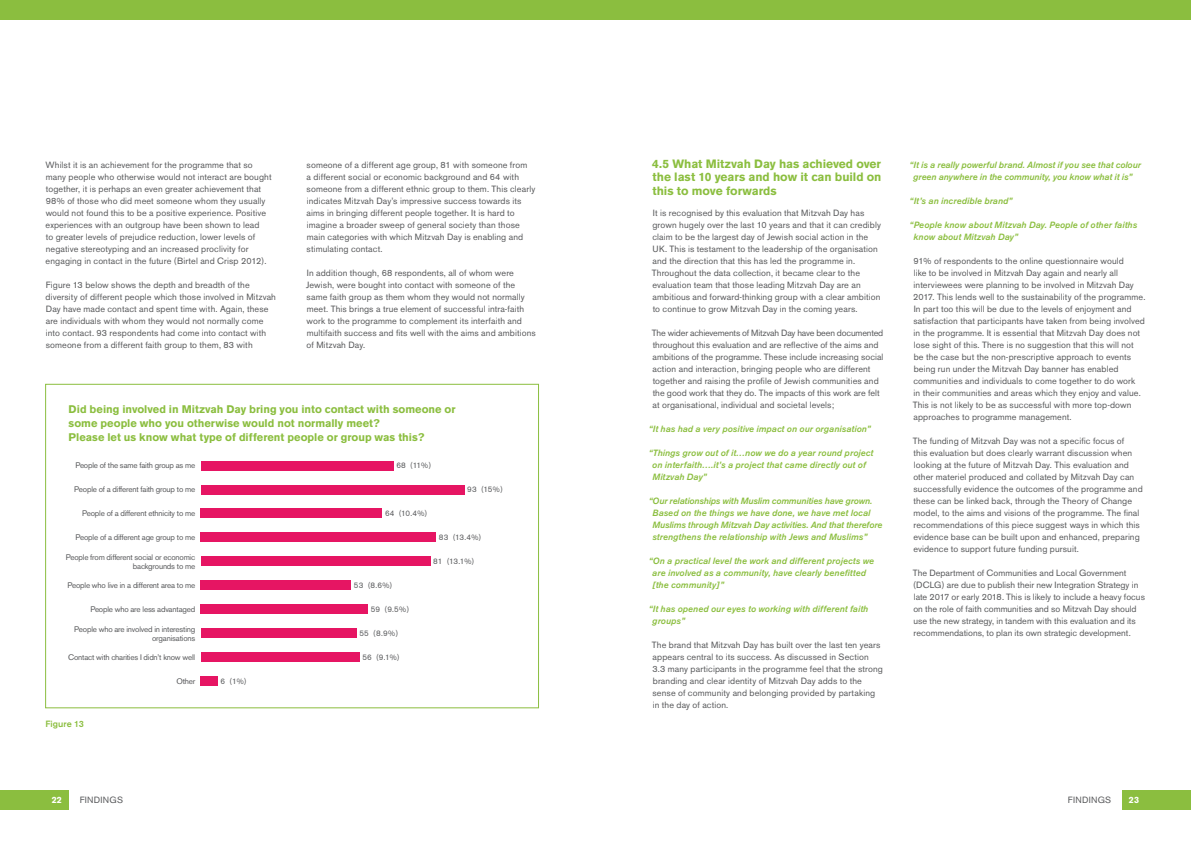
<style>
.page{position:relative;width:1191px;height:842px;background:#fff}
.page>*{position:absolute;margin:0;border:0;box-sizing:border-box;transform-origin:0 0}
.t1{font:700 12px/12.9px "Akzidenz Grotesk BE";letter-spacing:-.005em;color:#8bbe3f}
.t2{font:700 11px/14px "Akzidenz Grotesk BE";color:#8bbe3f}
.t3{font:9px/12px "Akzidenz Grotesk BE";letter-spacing:.01em;color:#58595b}
.t4{font:italic 500 9px/12px "Akzidenz Grotesk BE";letter-spacing:.005em;color:#8bbe3f}
.t5{font:500 9px "Akzidenz Grotesk BE";letter-spacing:.01em;color:#8bbe3f}
.t6{font:700 9px "Akzidenz Grotesk BE";color:#fff}
.t7{font:8px/8.6px "Akzidenz Grotesk BE";letter-spacing:-.025em;color:#58595b;text-align:right}
</style>
<div class="page">
<div style="left:0;top:790px;width:69px;height:20px;background:#8bbe3f"></div>
<div style="left:1122px;top:790px;width:69px;height:20px;background:#8bbe3f"></div>
<div style="left:0;top:0;width:1191px;height:20px;background:#8bbe3f"></div>
<div style="left:45px;top:384px;width:494px;height:324px;border:1px solid #8bbe3f"></div>
<div style="left:201px;top:485px;width:263px;height:9px;background:#e61563"></div>
<div style="left:201px;top:461px;width:192px;height:10px;background:#e61563"></div>
<div style="left:201px;top:532px;width:235px;height:10px;background:#e61563"></div>
<div style="left:201px;top:556px;width:229px;height:10px;background:#e61563"></div>
<div style="left:201px;top:509px;width:181px;height:9px;background:#e61563"></div>
<div style="left:201px;top:580px;width:150px;height:10px;background:#e61563"></div>
<div style="left:201px;top:604px;width:167px;height:10px;background:#e61563"></div>
<div style="left:201px;top:628px;width:156px;height:10px;background:#e61563"></div>
<div style="left:201px;top:652px;width:158px;height:10px;background:#e61563"></div>
<div style="left:201px;top:676px;width:17px;height:9px;background:#e61563"></div>
<p class="t3" style="left:46px;top:159px;width:227px">Whilst it is an achievement for the programme that so many people who otherwise would not interact are bought together, it is perhaps an even greater achievement that 98% of those who did meet someone whom they usually would not found this to be a positive experience. Positive experiences with an outgroup have been shown to lead<br>to greater levels of prejudice reduction, lower levels of negative stereotyping and an increased proclivity for engaging in contact in the future (Birtel and Crisp 2012).</p>
<p class="t3" style="left:46px;top:279px;width:232px">Figure 13 below shows the depth and breadth of the diversity of different people which those involved in Mitzvah Day have made contact and spent time with. Again, these are individuals with whom they would not normally come into contact. 93 respondents had come into contact with someone from a different faith group to them, 83 with</p>
<p class="t3" style="left:306px;top:159px;width:230px">someone of a different age group, 81 with someone from<br>a different social or economic background and 64 with someone from a different ethnic group to them. This clearly indicates Mitzvah Day’s impressive success towards its aims in bringing different people together. It is hard to imagine a broader sweep of general society than those main categories with which Mitzvah Day is enabling and stimulating contact.</p>
<p class="t3" style="left:306px;top:267px;width:231px">In addition though, 68 respondents, all of whom were Jewish, were bought into contact with someone of the same faith group as them whom they would not normally meet. This brings a true element of successful intra-faith work to the programme to complement its interfaith and multifaith success and fits well with the aims and ambitions of Mitzvah Day.</p>
<p class="t2" style="left:69px;top:402px;width:388px">Did being involved in Mitzvah Day bring you into contact with someone or some people who you otherwise would not normally meet?<br>Please let us know what type of different people or group was this?</p>
<p class="t7" style="left:75px;top:461px;width:121px">People of the same faith group as me</p>
<p class="t7" style="left:74px;top:485px;width:122px">People of a different faith group to me</p>
<p class="t7" style="left:82px;top:509px;width:115px">People of a different ethnicity to me</p>
<p class="t7" style="left:76px;top:533px;width:121px">People of a different age group to me</p>
<p class="t7" style="left:66px;top:553px;width:131px">People from different social or economic backgrounds to me</p>
<p class="t7" style="left:68px;top:581px;width:129px">People who live in a different area to me</p>
<p class="t7" style="left:90px;top:605px;width:106px">People who are less advantaged</p>
<p class="t7" style="left:74px;top:625px;width:122px">People who are involved in interesting organisations</p>
<p class="t7" style="left:68px;top:653px;width:129px">Contact with charities I didn’t know well</p>
<p class="t7" style="left:176px;top:677px;width:20px">Other</p>
<p class="t5" style="left:45px;top:718px;width:40px">Figure 13</p>
<p class="t7" style="left:220px;top:677px;width:28px">6 (1%)</p>
<p class="t7" style="left:396px;top:461px;width:36px">68 (11%)</p>
<p class="t7" style="left:385px;top:509px;width:44px">64 (10.4%)</p>
<p class="t7" style="left:467px;top:485px;width:37px">93 (15%)</p>
<p class="t7" style="left:354px;top:581px;width:40px">53 (8.6%)</p>
<p class="t7" style="left:371px;top:605px;width:40px">59 (9.5%)</p>
<p class="t7" style="left:359px;top:629px;width:40px">55 (8.9%)</p>
<p class="t7" style="left:362px;top:653px;width:39px">56 (9.1%)</p>
<p class="t7" style="left:439px;top:533px;width:44px">83 (13.4%)</p>
<p class="t7" style="left:433px;top:557px;width:43px">81 (13.1%)</p>
<h1 class="t1" style="left:652px;top:157px;width:231px">4.5 What Mitzvah Day has achieved over the last 10 years and how it can build on</h1>
<h1 class="t1" style="left:652px;top:184px;width:126px">this to move forwards</h1>
<p class="t3" style="left:652px;top:207px;width:230px">It is recognised by this evaluation that Mitzvah Day has grown hugely over the last 10 years and that it can credibly claim to be the largest day of Jewish social action in the UK. This is testament to the leadership of the organisation and the direction that this has led the programme in.<br>Throughout the data collection, it became clear to the evaluation team that those leading Mitzvah Day are an ambitious and forward-thinking group with a clear ambition to continue to grow Mitzvah Day in the coming years.</p>
<p class="t3" style="left:652px;top:327px;width:233px">The wider achievements of Mitzvah Day have been documented throughout this evaluation and are reflective of the aims and ambitions of the programme. These include increasing social action and interaction, bringing people who are different together and raising the profile of Jewish communities and the good work that they do. The impacts of this work are felt at organisational, individual and societal levels;</p>
<p class="t4" style="left:648px;top:423px;width:223px">“It has had a very positive impact on our organisation”</p>
<p class="t4" style="left:652px;top:447px;width:222px;text-indent:-4px">“Things grow out of it…now we do a year round project on interfaith….it’s a project that came directly out of<br>Mitzvah Day”</p>
<p class="t4" style="left:652px;top:495px;width:231px;text-indent:-4px">“Our relationships with Muslim communities have grown.<br>Based on the things we have done, we have met local Muslims through Mitzvah Day activities. And that therefore strengthens the relationship with Jews and Muslims”</p>
<p class="t4" style="left:652px;top:555px;width:223px;text-indent:-3px">“On a practical level the work and different projects we are involved as a community, have clearly benefitted [the community]”</p>
<p class="t4" style="left:652px;top:603px;width:217px;text-indent:-4px">“It has opened our eyes to working with different faith groups”</p>
<p class="t3" style="left:652px;top:639px;width:232px">The brand that Mitzvah Day has built over the last ten years appears central to its success. As discussed in Section 3.3 many participants in the programme feel that the strong branding and clear identity of Mitzvah Day adds to the sense of community and belonging provided by partaking in the day of action.</p>
<p class="t4" style="left:909px;top:159px;width:233px;text-align:center">“It is a really powerful brand. Almost if you see that colour green anywhere in the community, you know what it is”</p>
<p class="t4" style="left:909px;top:195px;width:104px">“It’s an incredible brand”</p>
<p class="t4" style="left:913px;top:219px;width:225px;text-indent:-4px">“People know about Mitzvah Day. People of other faiths know about Mitzvah Day”</p>
<p class="t3" style="left:912px;top:255px;width:234px">91% of respondents to the online questionnaire would<br>like to be involved in Mitzvah Day again and nearly all interviewees were planning to be involved in Mitzvah Day 2017. This lends well to the sustainability of the programme.<br>In part too this will be due to the levels of enjoyment and satisfaction that participants have taken from being involved in the programme. It is essential that Mitzvah Day does not lose sight of this. There is no suggestion that this will not<br>be the case but the non-prescriptive approach to events being run under the Mitzvah Day banner has enabled communities and individuals to come together to do work<br>in their communities and areas which they enjoy and value.<br>This is not likely to be as successful with more top-down approaches to programme management.</p>
<p class="t3" style="left:912px;top:435px;width:231px">The funding of Mitzvah Day was not a specific focus of<br>this evaluation but does clearly warrant discussion when looking at the future of Mitzvah Day. This evaluation and other materiel produced and collated by Mitzvah Day can successfully evidence the outcomes of the programme and these can be linked back, through the Theory of Change model, to the aims and visions of the programme. The final recommendations of this piece suggest ways in which this evidence base can be built upon and enhanced, preparing evidence to support future funding pursuit.</p>
<p class="t3" style="left:912px;top:567px;width:234px">The Department of Communities and Local Government (DCLG) are due to publish their new Integration Strategy in late 2017 or early 2018. This is likely to include a heavy focus on the role of faith communities and so Mitzvah Day should use the new strategy, in tandem with this evaluation and its recommendations, to plan its own strategic development.</p>
<p class="t6" style="left:52px;top:795px;width:12px">22</p>
<p class="t3" style="left:80px;top:794px;width:45px">FINDINGS</p>
<p class="t3" style="left:1068px;top:794px;width:45px">FINDINGS</p>
<p class="t6" style="left:1129px;top:795px;width:12px">23</p>
</div>
